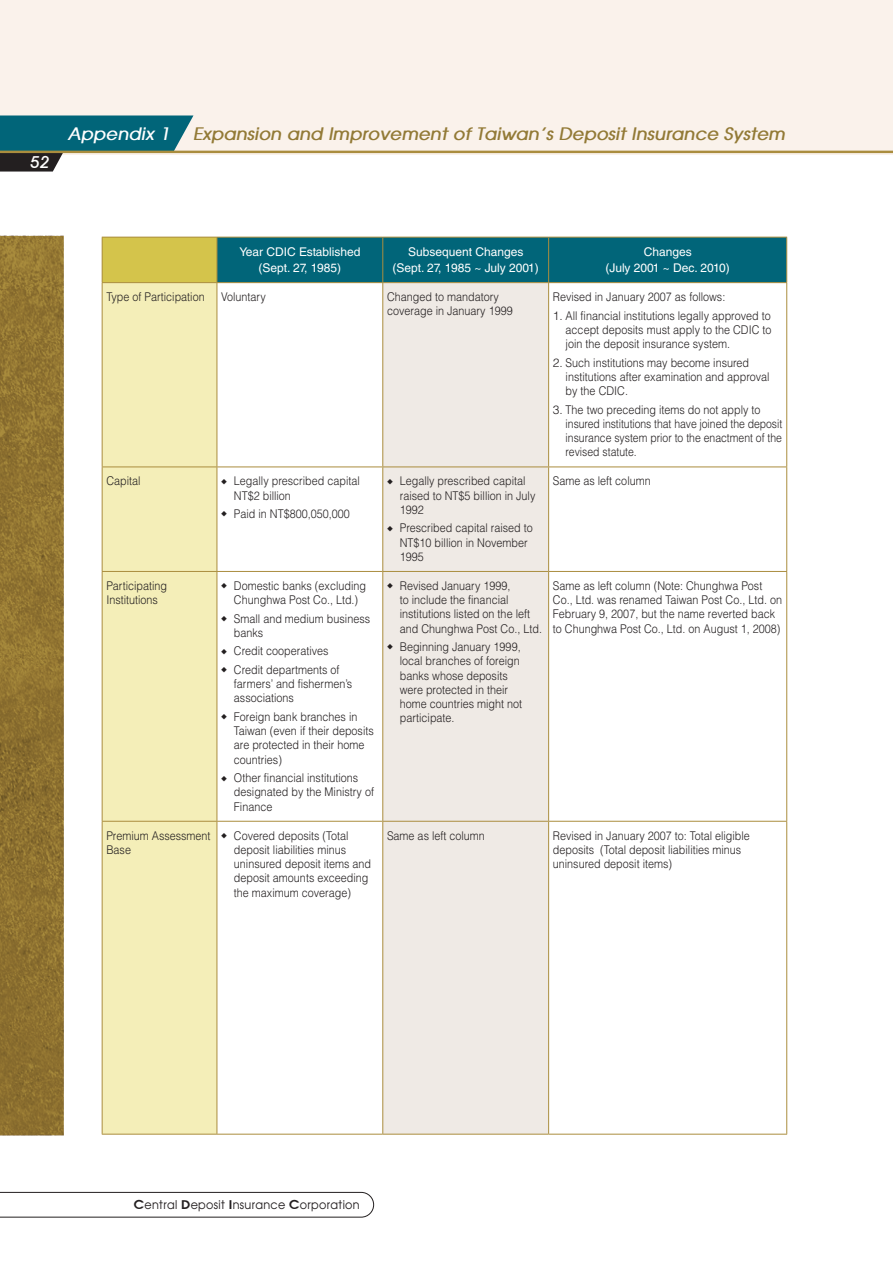
<style>
.page{position:relative;width:893px;height:1263px;background:#fff}
.page>*{position:absolute;margin:0;border:0;box-sizing:border-box;transform-origin:0 0}
.t1{font:italic 700 17.1px "Avant Garde";color:#aa8d3e}
.t2{font:italic 700 17.1px "Avant Garde";color:#fff}
.t3{font:italic 500 16.5px "Avant Garde IT Cby BT";color:#fff}
.t4{font:300 12px/14.2px "Helvetica LT Std";color:#231f20;scale:.9 1}
.t5{font:300 12px/14.2px "Helvetica LT Std";color:#231f20}
.t6{font:12px/16.5px "Helvetica LT Std";color:#fff;text-align:center}
.t7{font:100 12px "Avant Garde";letter-spacing:.025em;color:#231f20;scale:1.1 1}
.s1{font-family:"Adobe Myungjo Std";font-weight:500;font-size:6px}
.s2{font-weight:600}
</style>
<div class="page">
<div style="left:0;top:0;width:893px;height:154px;background:#faf2eb"></div>
<img style="left:0;top:236px;width:63px;height:899px">
<div style="left:102px;top:237px;width:115px;height:46px;background:#d4c44b"></div>
<div style="left:218px;top:238px;width:568px;height:44px;background:#016579"></div>
<div style="left:103px;top:283px;width:114px;height:851px;background:#f4eeb8"></div>
<div style="left:383px;top:283px;width:165px;height:851px;background:#efeae5"></div>
<hr style="left:102px;top:237px;width:115px;height:1px;background:#aa8d3e">
<hr style="left:102px;top:237px;width:1px;height:45px;background:#aa8d3e">
<hr style="left:217px;top:237px;width:166px;height:1px;background:#aa8d3e">
<hr style="left:217px;top:237px;width:1px;height:45px;background:#aa8d3e">
<hr style="left:383px;top:237px;width:166px;height:1px;background:#aa8d3e">
<hr style="left:382px;top:237px;width:1px;height:45px;background:#aa8d3e">
<hr style="left:549px;top:237px;width:238px;height:1px;background:#aa8d3e">
<hr style="left:548px;top:237px;width:1px;height:45px;background:#aa8d3e">
<hr style="left:786px;top:237px;width:1px;height:45px;background:#aa8d3e">
<hr style="left:102px;top:282px;width:115px;height:1px;background:#aa8d3e">
<hr style="left:102px;top:283px;width:1px;height:183px;background:#aa8d3e">
<hr style="left:217px;top:282px;width:166px;height:1px;background:#aa8d3e">
<hr style="left:217px;top:283px;width:1px;height:183px;background:#aa8d3e">
<hr style="left:383px;top:282px;width:166px;height:1px;background:#aa8d3e">
<hr style="left:382px;top:283px;width:1px;height:183px;background:#aa8d3e">
<hr style="left:549px;top:282px;width:238px;height:1px;background:#aa8d3e">
<hr style="left:548px;top:283px;width:1px;height:183px;background:#aa8d3e">
<hr style="left:786px;top:283px;width:1px;height:183px;background:#aa8d3e">
<hr style="left:102px;top:466px;width:115px;height:1px;background:#aa8d3e">
<hr style="left:102px;top:467px;width:1px;height:104px;background:#aa8d3e">
<hr style="left:217px;top:466px;width:166px;height:1px;background:#aa8d3e">
<hr style="left:217px;top:467px;width:1px;height:104px;background:#aa8d3e">
<hr style="left:383px;top:466px;width:166px;height:1px;background:#aa8d3e">
<hr style="left:382px;top:467px;width:1px;height:104px;background:#aa8d3e">
<hr style="left:549px;top:466px;width:238px;height:1px;background:#aa8d3e">
<hr style="left:548px;top:467px;width:1px;height:104px;background:#aa8d3e">
<hr style="left:786px;top:467px;width:1px;height:104px;background:#aa8d3e">
<hr style="left:102px;top:571px;width:115px;height:1px;background:#aa8d3e">
<hr style="left:102px;top:572px;width:1px;height:249px;background:#aa8d3e">
<hr style="left:217px;top:571px;width:166px;height:1px;background:#aa8d3e">
<hr style="left:217px;top:572px;width:1px;height:249px;background:#aa8d3e">
<hr style="left:383px;top:571px;width:166px;height:1px;background:#aa8d3e">
<hr style="left:382px;top:572px;width:1px;height:249px;background:#aa8d3e">
<hr style="left:549px;top:571px;width:238px;height:1px;background:#aa8d3e">
<hr style="left:548px;top:572px;width:1px;height:249px;background:#aa8d3e">
<hr style="left:786px;top:572px;width:1px;height:249px;background:#aa8d3e">
<hr style="left:102px;top:821px;width:115px;height:1px;background:#aa8d3e">
<hr style="left:102px;top:822px;width:1px;height:312px;background:#aa8d3e">
<hr style="left:217px;top:821px;width:166px;height:1px;background:#aa8d3e">
<hr style="left:217px;top:822px;width:1px;height:312px;background:#aa8d3e">
<hr style="left:383px;top:821px;width:166px;height:1px;background:#aa8d3e">
<hr style="left:382px;top:822px;width:1px;height:312px;background:#aa8d3e">
<hr style="left:549px;top:821px;width:238px;height:1px;background:#aa8d3e">
<hr style="left:548px;top:822px;width:1px;height:312px;background:#aa8d3e">
<hr style="left:786px;top:822px;width:1px;height:312px;background:#aa8d3e">
<hr style="left:217px;top:1134px;width:166px;height:1px;background:#aa8d3e">
<hr style="left:383px;top:1134px;width:166px;height:1px;background:#aa8d3e">
<hr style="left:549px;top:1134px;width:238px;height:1px;background:#aa8d3e">
<hr style="left:102px;top:1134px;width:115px;height:1px;background:#aa8d3e">
<svg style="left:0;top:1192px;width:374px;height:25px"></svg>
<svg style="left:0;top:115px;width:193px;height:57px"></svg>
<hr style="left:0;top:151px;width:893px;height:2px;background:#aa8d3e">
<h2 class="t3" style="left:30px;top:153px;width:21px">52</h2>
<h1 class="t2" style="left:68px;top:123px;width:107px">Appendix 1</h1>
<h1 class="t1" style="left:192px;top:123px;width:598px">Expansion and Improvement of Taiwan’s Deposit Insurance System</h1>
<p class="t6" style="left:239px;top:243px;width:123px">Year CDIC Established (Sept. 27, 1985)</p>
<p class="t6" style="left:393px;top:243px;width:148px">Subsequent Changes (Sept. 27, 1985 ~ July 2001)</p>
<p class="t6" style="left:606px;top:243px;width:126px">Changes<br>(July 2001 ~ Dec. 2010)</p>
<p class="t4" style="left:106px;top:290px;width:111px">Type of Participation</p>
<p class="t4" style="left:221px;top:290px;width:51px">Voluntary</p>
<p class="t4" style="left:387px;top:290px;width:141px">Changed to mandatory coverage in January 1999</p>
<p class="t4" style="left:553px;top:290px;width:193px">Revised in January 2007 as follows:</p>
<p class="t5" style="left:566px;top:308px;width:207px;text-align:justify;text-indent:-13px">1. All financial institutions legally approved to accept deposits must apply to the CDIC to join the deposit insurance system.</p>
<p class="t5" style="left:566px;top:355px;width:205px;text-indent:-13px">2. Such institutions may become insured institutions after examination and approval by the CDIC.</p>
<p class="t5" style="left:566px;top:402px;width:218px;text-indent:-13px">3. The two preceding items do not apply to insured institutions that have joined the deposit insurance system prior to the enactment of the revised statute.</p>
<p class="t4" style="left:106px;top:474px;width:40px">Capital</p>
<p class="t4" style="left:234px;top:474px;width:141px;text-indent:-13px"><span class="s1">◆</span> Legally prescribed capital<br>NT$2 billion</p>
<p class="t4" style="left:221px;top:507px;width:144px"><span class="s1">◆</span> Paid in NT$800,050,000</p>
<p class="t4" style="left:106px;top:578px;width:69px">Participating<br>Institutions</p>
<p class="t4" style="left:221px;top:578px;width:162px;text-align:center"><span class="s1">◆</span> Domestic banks (excluding<br>Chunghwa Post Co., Ltd.)</p>
<p class="t4" style="left:234px;top:611px;width:153px;text-indent:-13px"><span class="s1">◆</span> Small and medium business banks</p>
<p class="t4" style="left:221px;top:644px;width:121px"><span class="s1">◆</span> Credit cooperatives</p>
<p class="t4" style="left:234px;top:662px;width:133px;text-indent:-13px"><span class="s1">◆</span> Credit departments of farmers’ and fishermen’s associations</p>
<p class="t4" style="left:234px;top:709px;width:157px;text-indent:-13px"><span class="s1">◆</span> Foreign bank branches in<br>Taiwan (even if their deposits are protected in their home countries)</p>
<p class="t4" style="left:234px;top:771px;width:157px;text-indent:-13px"><span class="s1">◆</span> Other financial institutions designated by the Ministry of<br>Finance</p>
<p class="t4" style="left:400px;top:474px;width:152px;text-indent:-13px"><span class="s1">◆</span> Legally prescribed capital raised to NT$5 billion in July<br>1992</p>
<p class="t4" style="left:400px;top:521px;width:149px;text-indent:-13px"><span class="s1">◆</span> Prescribed capital raised to<br>NT$10 billion in November<br>1995</p>
<p class="t4" style="left:400px;top:578px;width:160px;text-indent:-13px"><span class="s1">◆</span> Revised January 1999,<br>to include the financial institutions listed on the left and Chunghwa Post Co., Ltd.</p>
<p class="t4" style="left:400px;top:640px;width:138px;text-indent:-13px"><span class="s1">◆</span> Beginning January 1999, local branches of foreign banks whose deposits were protected in their home countries might not participate.</p>
<p class="t4" style="left:553px;top:474px;width:110px">Same as left column</p>
<p class="t4" style="left:553px;top:578px;width:256px">Same as left column (Note: Chunghwa Post Co., Ltd. was renamed Taiwan Post Co., Ltd. on February 9, 2007, but the name reverted back to Chunghwa Post Co., Ltd. on August 1, 2008)</p>
<p class="t4" style="left:106px;top:828px;width:117px">Premium Assessment<br>Base</p>
<p class="t4" style="left:234px;top:828px;width:154px;text-indent:-13px"><span class="s1">◆</span> Covered deposits (Total deposit liabilities minus uninsured deposit items and deposit amounts exceeding the maximum coverage)</p>
<p class="t4" style="left:387px;top:828px;width:110px">Same as left column</p>
<p class="t4" style="left:553px;top:828px;width:220px">Revised in January 2007 to: Total eligible deposits (Total deposit liabilities minus uninsured deposit items)</p>
<p class="t7" style="left:134px;top:1197px;width:207px"><span class="s2">C</span>entral <span class="s2">D</span>eposit <span class="s2">I</span>nsurance <span class="s2">C</span>orporation</p>
</div>
